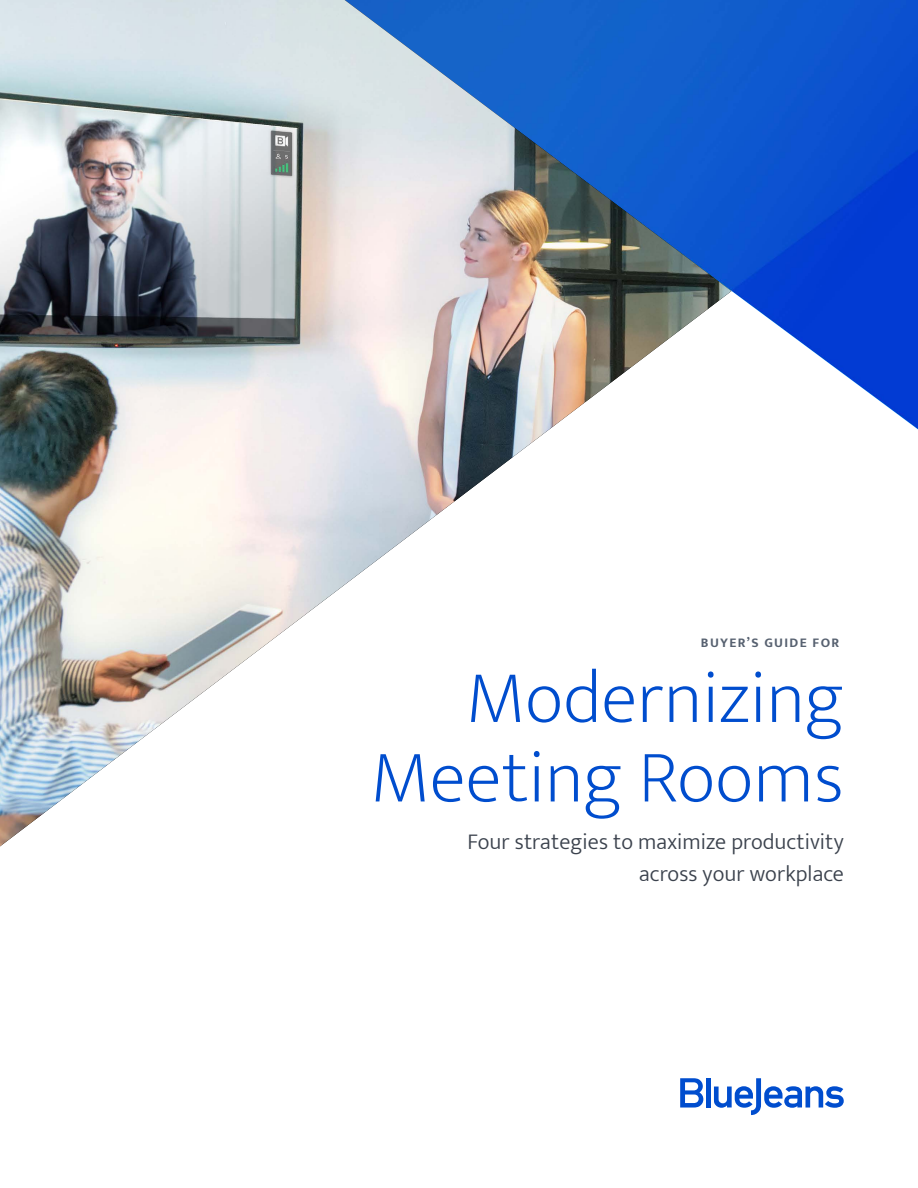
<style>
.page{position:relative;width:918px;height:1188px;background:#fff}
.page>*{position:absolute;margin:0;border:0;box-sizing:border-box;transform-origin:0 0}
.t1{font:200 75px/79.5px "Mukta";letter-spacing:.005em;color:#004dce;text-align:right}
.t2{font:300 22.5px/31.5px "Mukta";letter-spacing:.005em;color:#3b424d;text-align:right}
.t3{font:700 13.5px "Mukta";letter-spacing:.1em;color:#576170}
</style>
<div class="page">
<img style="left:731px;top:0;width:187px;height:430px">
<svg style="left:680px;top:1078px;width:23px;height:30px"></svg>
<div style="left:706px;top:1078px;width:5px;height:29px;background:#004dce"></div>
<svg style="left:714px;top:1078px;width:130px;height:37px"></svg>
<img style="left:0;top:0;width:731px;height:847px">
<p class="t3" style="left:701px;top:634px;width:140px">BUYER’S GUIDE FOR</p>
<h1 class="t1" style="left:371px;top:659px;width:474px">Modernizing<br>Meeting Rooms</h1>
<p class="t2" style="left:467px;top:826px;width:378px">Four strategies to maximize productivity across your workplace</p>
</div>
